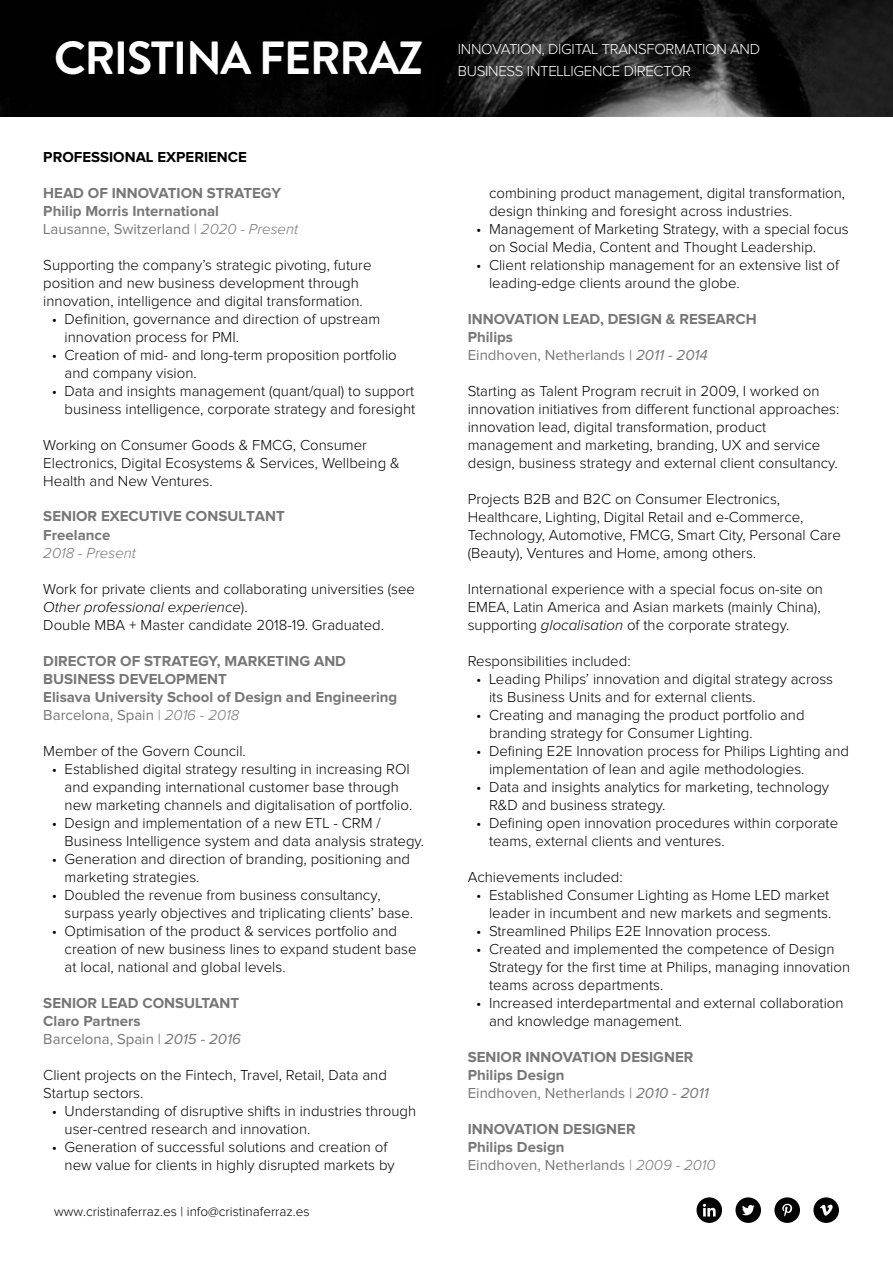
<style>
.page{position:relative;width:893px;height:1263px;background:#fff}
.page>*{position:absolute;margin:0;border:0;box-sizing:border-box;transform-origin:0 0}
.t1{font:700 46.5px "Brandon Grotesque";letter-spacing:-.03em;color:#fff}
.t2{font:300 15px/18px "Proxima Nova";color:#000}
.t3{font:700 15px/18px "Proxima Nova";color:#777}
.t4{font:300 15px/22.5px "Proxima Nova";letter-spacing:-.02em;color:#fff}
.t5{font:700 15px "Proxima Nova";color:#000}
.t6{font:italic 300 15px "Proxima Nova";color:#777}
.t7{font:300 13.5px "Proxima Nova";color:#000}
.s1{font-weight:400}
.s2{font-weight:300}
.s3{font-weight:300;font-style:italic}
.s4{font-style:italic}
.s5{font-weight:400;font-style:italic}
</style>
<div class="page">
<img style="left:0;top:0;width:893px;height:116px">
<svg style="left:813px;top:1197px;width:26px;height:26px"></svg>
<svg style="left:696px;top:1197px;width:26px;height:26px"></svg>
<svg style="left:774px;top:1197px;width:26px;height:26px"></svg>
<svg style="left:735px;top:1197px;width:26px;height:26px"></svg>
<h1 class="t1" style="left:54px;top:26px;width:371px">CRISTINA FERRAZ</h1>
<p class="t4" style="left:458px;top:38px;width:304px">INNOVATION, DIGITAL TRANSFORMATION AND<br>BUSINESS INTELLIGENCE DIRECTOR</p>
<p class="t5" style="left:43px;top:150px;width:205px">PROFESSIONAL EXPERIENCE</p>
<p class="t3" style="left:43px;top:185px;width:257px">HEAD OF INNOVATION STRATEGY<br>Philip Morris International<br><span class="s1">Lausanne, Switzerland</span> <span class="s2">|</span> <span class="s3">2020 - Present</span></p>
<p class="t2" style="left:43px;top:257px;width:330px">Supporting the company’s strategic pivoting, future position and new business development through innovation, intelligence and digital transformation.</p>
<p class="t2" style="left:65px;top:311px;width:317px;text-indent:-13px">• Definition, governance and direction of upstream innovation process for PMI.</p>
<p class="t2" style="left:65px;top:347px;width:334px;text-indent:-13px">• Creation of mid- and long-term proposition portfolio and company vision.</p>
<p class="t2" style="left:52px;top:383px;width:365px;text-align:right">• Data and insights management (quant/qual) to support business intelligence, corporate strategy and foresight</p>
<p class="t2" style="left:43px;top:437px;width:358px">Working on Consumer Goods &amp; FMCG, Consumer<br>Electronics, Digital Ecosystems &amp; Services, Wellbeing &amp;<br>Health and New Ventures.</p>
<p class="t3" style="left:43px;top:507px;width:243px;line-height:18.9px">SENIOR EXECUTIVE CONSULTANT<br>Freelance</p>
<p class="t6" style="left:43px;top:546px;width:94px">2018 - Present</p>
<p class="t2" style="left:43px;top:581px;width:373px">Work for private clients and collaborating universities (see<br><span class="s4">Other professional experience</span>).<br>Double MBA + Master candidate 2018-19. Graduated.</p>
<p class="t3" style="left:43px;top:653px;width:355px">DIRECTOR OF STRATEGY, MARKETING AND BUSINESS DEVELOPMENT<br>Elisava University School of Design and Engineering <span class="s1">Barcelona, Spain</span> <span class="s2">|</span> <span class="s3">2016 - 2018</span></p>
<p class="t2" style="left:43px;top:743px;width:204px">Member of the Govern Council.</p>
<p class="t2" style="left:65px;top:761px;width:349px;text-indent:-13px">• Established digital strategy resulting in increasing ROI and expanding international customer base through new marketing channels and digitalisation of portfolio.</p>
<p class="t2" style="left:65px;top:815px;width:361px;text-indent:-13px">• Design and implementation of a new ETL - CRM /<br>Business Intelligence system and data analysis strategy.</p>
<p class="t2" style="left:65px;top:851px;width:347px;text-indent:-13px">• Generation and direction of branding, positioning and marketing strategies.</p>
<p class="t2" style="left:65px;top:887px;width:350px;text-indent:-13px">• Doubled the revenue from business consultancy, surpass yearly objectives and triplicating clients’ base.</p>
<p class="t2" style="left:65px;top:923px;width:354px;text-indent:-13px">• Optimisation of the product &amp; services portfolio and creation of new business lines to expand student base at local, national and global levels.</p>
<p class="t3" style="left:43px;top:995px;width:199px">SENIOR LEAD CONSULTANT<br>Claro Partners<br><span class="s1">Barcelona, Spain |</span> <span class="s5">2015 - 2016</span></p>
<p class="t2" style="left:43px;top:1067px;width:345px">Client projects on the Fintech, Travel, Retail, Data and<br>Startup sectors.</p>
<p class="t2" style="left:65px;top:1103px;width:353px;text-indent:-13px">• Understanding of disruptive shifts in industries through user-centred research and innovation.</p>
<p class="t2" style="left:65px;top:1139px;width:332px;text-indent:-13px">• Generation of successful solutions and creation of new value for clients in highly disrupted markets by</p>
<p class="t7" style="left:54px;top:1205px;width:257px">www.cristinaferraz.es | info@cristinaferraz.es</p>
<p class="t2" style="left:489px;top:185px;width:358px">combining product management, digital transformation, design thinking and foresight across industries.</p>
<p class="t2" style="left:489px;top:221px;width:361px;text-indent:-13px">• Management of Marketing Strategy, with a special focus on Social Media, Content and Thought Leadership.</p>
<p class="t2" style="left:489px;top:257px;width:351px;text-indent:-13px">• Client relationship management for an extensive list of leading-edge clients around the globe.</p>
<p class="t3" style="left:468px;top:311px;width:291px">INNOVATION LEAD, DESIGN &amp; RESEARCH<br>Philips<br><span class="s1">Eindhoven, Netherlands |</span> <span class="s5">2011 - 2014</span></p>
<p class="t2" style="left:468px;top:383px;width:373px">Starting as Talent Program recruit in 2009, I worked on innovation initiatives from different functional approaches: innovation lead, digital transformation, product management and marketing, branding, UX and service design, business strategy and external client consultancy.</p>
<p class="t2" style="left:468px;top:491px;width:375px">Projects B2B and B2C on Consumer Electronics, Healthcare, Lighting, Digital Retail and e-Commerce, Technology, Automotive, FMCG, Smart City, Personal Care (Beauty), Ventures and Home, among others.</p>
<p class="t2" style="left:468px;top:581px;width:357px">International experience with a special focus on-site on<br>EMEA, Latin America and Asian markets (mainly China), supporting <span class="s4">glocalisation</span> of the corporate strategy.</p>
<p class="t2" style="left:468px;top:653px;width:164px">Responsibilities included:</p>
<p class="t2" style="left:489px;top:671px;width:346px;text-indent:-13px">• Leading Philips’ innovation and digital strategy across its Business Units and for external clients.</p>
<p class="t2" style="left:489px;top:707px;width:317px;text-indent:-13px">• Creating and managing the product portfolio and branding strategy for Consumer Lighting.</p>
<p class="t2" style="left:489px;top:743px;width:362px;text-indent:-13px">• Defining E2E Innovation process for Philips Lighting and implementation of lean and agile methodologies.</p>
<p class="t2" style="left:489px;top:779px;width:342px;text-indent:-13px">• Data and insights analytics for marketing, technology<br>R&amp;D and business strategy.</p>
<p class="t2" style="left:489px;top:815px;width:351px;text-indent:-13px">• Defining open innovation procedures within corporate teams, external clients and ventures.</p>
<p class="t2" style="left:468px;top:869px;width:156px">Achievements included:</p>
<p class="t2" style="left:476px;top:887px;width:357px;text-align:right">• Established Consumer Lighting as Home LED market leader in incumbent and new markets and segments.</p>
<p class="t2" style="left:476px;top:923px;width:296px">• Streamlined Philips E2E Innovation process.</p>
<p class="t2" style="left:489px;top:941px;width:363px;text-indent:-13px">• Created and implemented the competence of Design<br>Strategy for the first time at Philips, managing innovation teams across departments.</p>
<p class="t2" style="left:489px;top:995px;width:356px;text-indent:-13px">• Increased interdepartmental and external collaboration and knowledge management.</p>
<p class="t3" style="left:468px;top:1049px;width:243px">SENIOR INNOVATION DESIGNER<br>Philips Design<br><span class="s1">Eindhoven, Netherlands |</span> <span class="s5">2010 - 2011</span></p>
<p class="t3" style="left:468px;top:1121px;width:249px">INNOVATION DESIGNER<br>Philips Design<br><span class="s1">Eindhoven, Netherlands</span> <span class="s2">|</span> <span class="s3">2009 - 2010</span></p>
</div>
